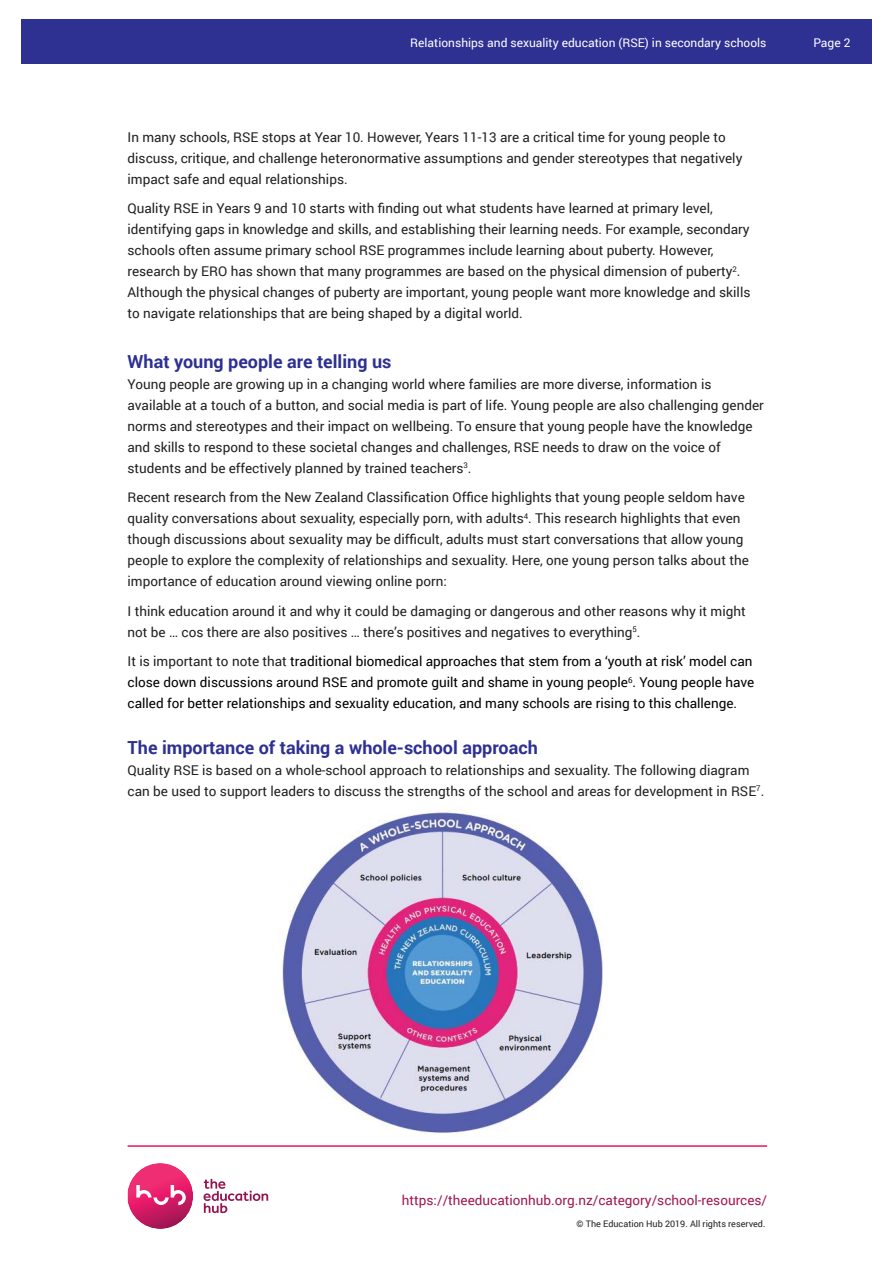
<style>
.page{position:relative;width:893px;height:1263px;background:#fff}
.page>*{position:absolute;margin:0;border:0;box-sizing:border-box;transform-origin:0 0}
.t1{font:700 18px "Roboto";color:#2e3092}
.t2{font:13.5px/21px "Roboto";color:#221f1f}
.t3{font:13.5px/21px "Roboto";color:#000}
.t4{font:13.5px "Roboto";color:#a11651}
.t5{font:12px "Roboto";color:#fff}
.t6{font:9px "Roboto";color:#221f1f}
.s1{color:#221f1f}
</style>
<div class="page">
<div style="left:21px;top:19px;width:851px;height:45px;background:#2e3092"></div>
<img style="left:128px;top:1163px;width:65px;height:66px">
<svg style="left:136px;top:1185px;width:50px;height:20px"></svg>
<svg style="left:204px;top:1179px;width:64px;height:34px"></svg>
<hr style="left:128px;top:1145px;width:639px;height:2px;background:#ed135a">
<img style="left:280px;top:810px;width:323px;height:325px">
<p class="t5" style="left:410px;top:37px;width:358px">Relationships and sexuality education (RSE) in secondary schools</p>
<p class="t5" style="left:813px;top:37px;width:39px">Page 2</p>
<p class="t2" style="left:128px;top:127px;width:616px">In many schools, RSE stops at Year 10. However, Years 11-13 are a critical time for young people to discuss, critique, and challenge heteronormative assumptions and gender stereotypes that negatively impact safe and equal relationships.</p>
<p class="t2" style="left:128px;top:197px;width:624px">Quality RSE in Years 9 and 10 starts with finding out what students have learned at primary level, identifying gaps in knowledge and skills, and establishing their learning needs. For example, secondary schools often assume primary school RSE programmes include learning about puberty. However, research by ERO has shown that many programmes are based on the physical dimension of puberty<sup>2</sup>.<br>Although the physical changes of puberty are important, young people want more knowledge and skills to navigate relationships that are being shaped by a digital world.</p>
<h1 class="t1" style="left:128px;top:354px;width:265px">What young people are telling us</h1>
<p class="t2" style="left:128px;top:374px;width:638px">Young people are growing up in a changing world where families are more diverse, information is available at a touch of a button, and social media is part of life. Young people are also challenging gender norms and stereotypes and their impact on wellbeing. To ensure that young people have the knowledge and skills to respond to these societal changes and challenges, RSE needs to draw on the voice of students and be effectively planned by trained teachers<sup>3</sup>.</p>
<p class="t2" style="left:128px;top:486px;width:623px">Recent research from the New Zealand Classification Office highlights that young people seldom have quality conversations about sexuality, especially porn, with adults<sup>4</sup>. This research highlights that even though discussions about sexuality may be difficult, adults must start conversations that allow young people to explore the complexity of relationships and sexuality. Here, one young person talks about the importance of education around viewing online porn:</p>
<p class="t2" style="left:128px;top:601px;width:620px">I think education around it and why it could be damaging or dangerous and other reasons why it might not be … cos there are also positives … there’s positives and negatives to everything<sup>5</sup>.</p>
<p class="t3" style="left:128px;top:652px;width:628px"><span class="s1">It is important to note that</span> traditional biomedical approaches that stem from a ‘youth at risk’ model can close down discussions around RSE and promote guilt and shame in young people<sup>6</sup>. Young people have called for better relationships and sexuality education, and many schools are rising to this challenge.</p>
<h1 class="t1" style="left:128px;top:739px;width:412px">The importance of taking a whole-school approach</h1>
<p class="t2" style="left:128px;top:760px;width:638px">Quality RSE is based on a whole-school approach to relationships and sexuality. The following diagram can be used to support leaders to discuss the strengths of the school and areas for development in RSE<sup>7</sup>.</p>
<p class="t4" style="left:402px;top:1194px;width:367px">https://theeducationhub.org.nz/category/school-resources/</p>
<p class="t6" style="left:577px;top:1220px;width:190px">© The Education Hub 2019. All rights reserved.</p>
</div>
